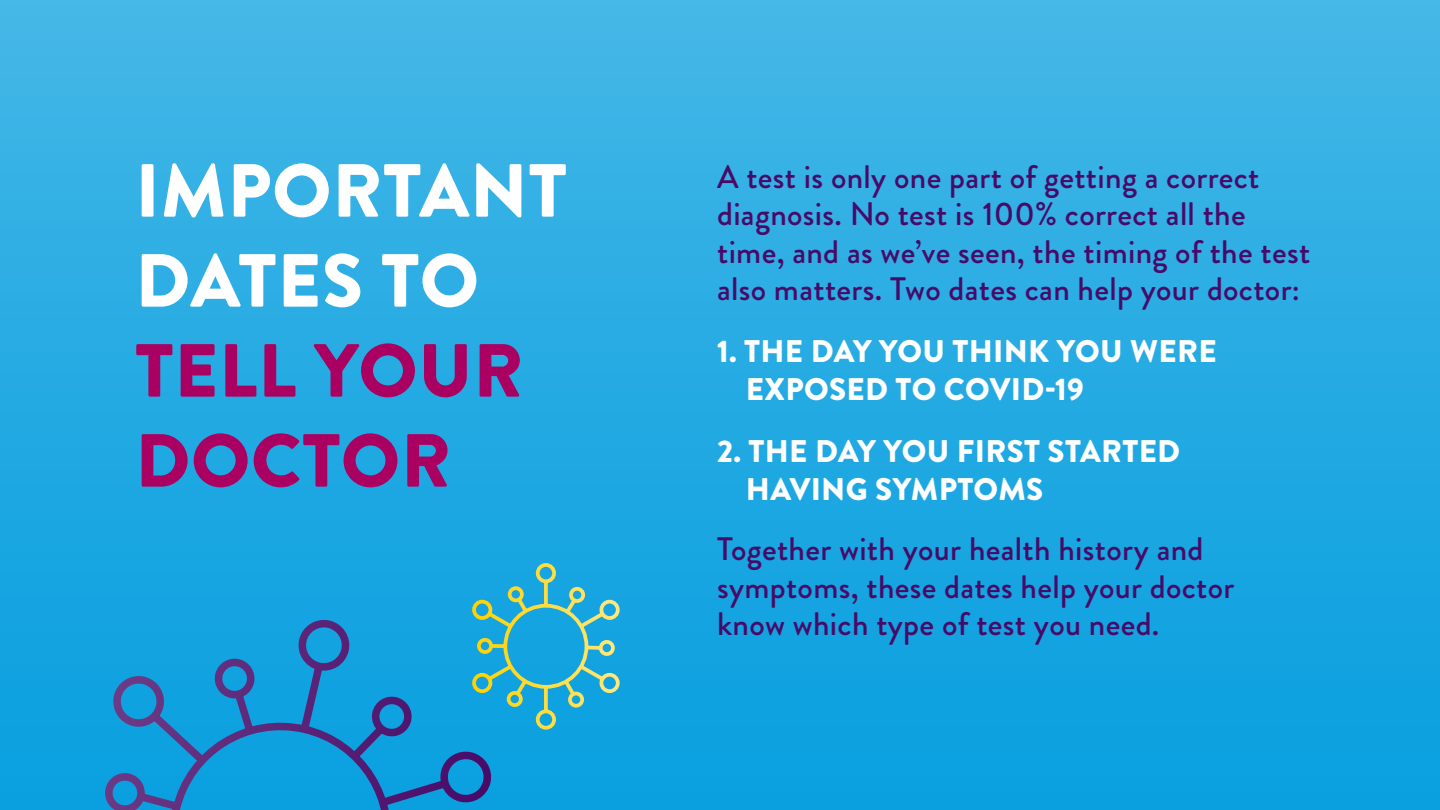
<style>
.page{position:relative;width:1440px;height:810px;background:#fff}
.page>*{position:absolute;margin:0;border:0;box-sizing:border-box;transform-origin:0 0}
.t1{font:900 75px/90px "Brandon Grotesque";letter-spacing:.01em;color:#fff}
.t2{font:900 75px/90px "Brandon Grotesque";letter-spacing:.01em;color:#aa0061}
.t3{font:500 32.5px/37.5px "Brandon Grotesque";letter-spacing:.01em;color:#470a68}
.t4{font:900 31.25px/38.8px "Brandon Grotesque";letter-spacing:.01em;color:#fff}
</style>
<div class="page">
<div style="left:0;top:0;width:1440px;height:810px;background:linear-gradient(to bottom,#44b7e7,#069edf)"></div>
<svg style="left:62px;top:615px;width:436px;height:195px"></svg>
<svg style="left:470px;top:561px;width:152px;height:170px"></svg>
<h1 class="t1" style="left:135px;top:147px;width:433px">IMPORTANT<br>DATES TO</h1>
<h1 class="t2" style="left:135px;top:327px;width:390px">TELL YOUR<br>DOCTOR</h1>
<p class="t3" style="left:717px;top:159px;width:595px">A test is only one part of getting a correct diagnosis. No test is 100% correct all the time, and as we’ve seen, the timing of the test also matters. Two dates can help your doctor:</p>
<p class="t4" style="left:746px;top:332px;width:472px;text-indent:-29px">1. THE DAY YOU THINK YOU WERE<br>EXPOSED TO COVID-19</p>
<p class="t4" style="left:746px;top:432px;width:436px;text-indent:-29px">2. THE DAY YOU FIRST STARTED<br>HAVING SYMPTOMS</p>
<p class="t3" style="left:717px;top:531px;width:519px">Together with your health history and symptoms, these dates help your doctor know which type of test you need.</p>
</div>
